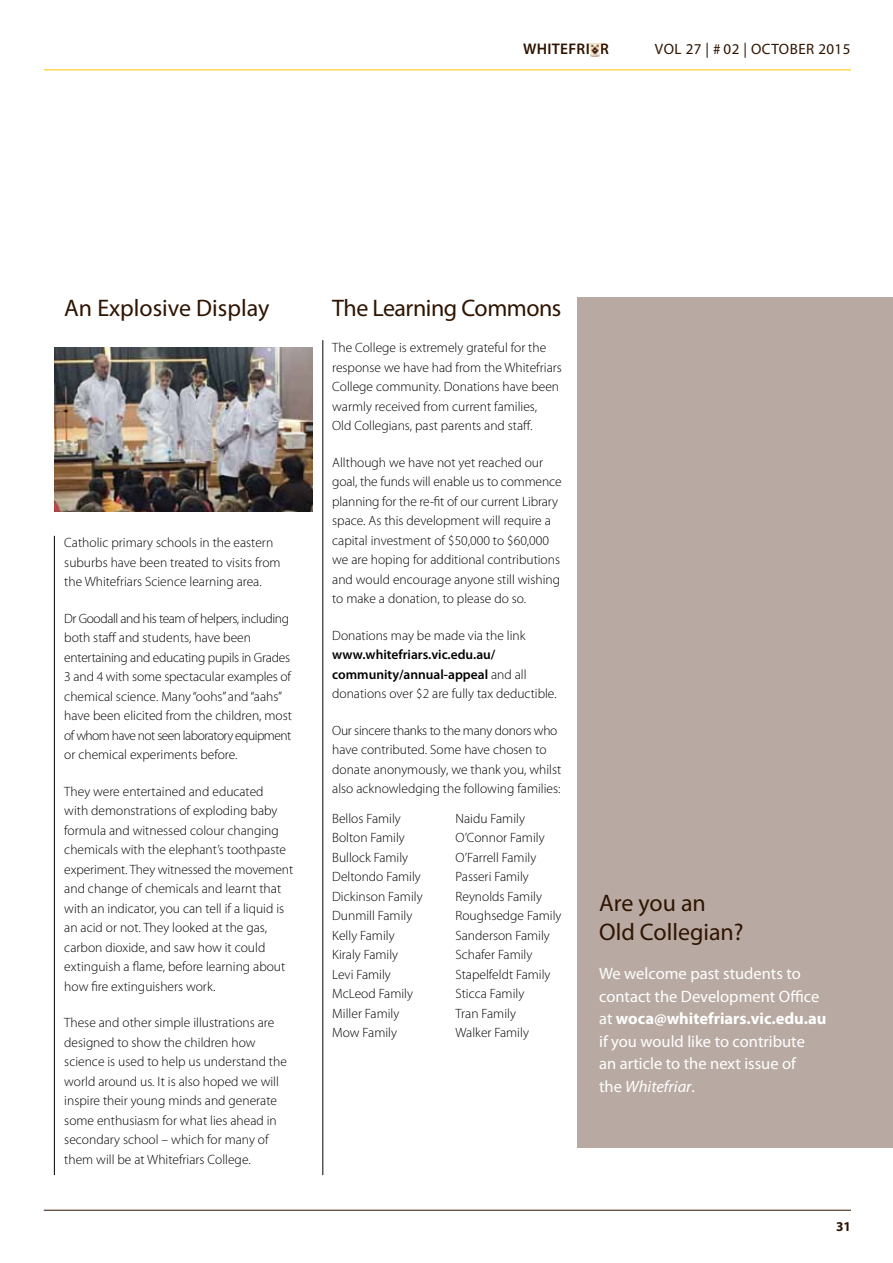
<style>
.page{position:relative;width:893px;height:1263px;background:#fff}
.page>*{position:absolute;margin:0;border:0;box-sizing:border-box;transform-origin:0 0}
.t1{font:24px/28.5px "Myriad Pro";letter-spacing:-.005em;color:#2f1401}
.t2{font:16.5px/22.5px "Myriad Pro";color:#fff}
.t3{font:600 15.45px "Myriad Pro";letter-spacing:.02em;color:#2f1401}
.t4{font:15px "Myriad Pro";letter-spacing:.03em;color:#2f1401}
.t5{font:300 13.5px/19.5px "Myriad Pro";color:#000}
.t6{font:600 13.5px/19.5px "Myriad Pro";color:#000}
.t7{font:700 13.5px "Myriad Pro";color:#2f1401}
.s1{font-weight:300}
.s2{font-weight:700}
.s3{font-style:italic}
</style>
<div class="page">
<hr style="left:44px;top:69px;width:807px;height:1px;background:#ffc20e">
<hr style="left:44px;top:1210px;width:807px;height:1px;background:#2f1401">
<svg style="left:589px;top:43px;width:12px;height:14px"></svg>
<svg style="left:590px;top:44px;width:10px;height:12px"></svg>
<div style="left:578px;top:298px;width:315px;height:850px;background:#b8aaa2"></div>
<hr style="left:54px;top:536px;width:1px;height:639px;background:#000">
<hr style="left:323px;top:340px;width:1px;height:835px;background:#000">
<img style="left:54px;top:347px;width:258px;height:165px">
<p class="t3" style="left:523px;top:39px;width:87px">WHITEFRIAR</p>
<p class="t4" style="left:655px;top:39px;width:197px">VOL 27 | # 02 | OCTOBER 2015</p>
<h1 class="t1" style="left:64px;top:293px;width:207px">An Explosive Display</h1>
<p class="t5" style="left:64px;top:533px;width:218px">Catholic primary schools in the eastern suburbs have been treated to visits from the Whitefriars Science learning area.</p>
<p class="t5" style="left:64px;top:609px;width:229px">Dr Goodall and his team of helpers, including both staff and students, have been entertaining and educating pupils in Grades 3 and 4 with some spectacular examples of chemical science. Many “oohs” and “aahs” have been elicited from the children, most of whom have not seen laboratory equipment or chemical experiments before.</p>
<p class="t5" style="left:64px;top:782px;width:230px">They were entertained and educated<br>with demonstrations of exploding baby formula and witnessed colour changing chemicals with the elephant’s toothpaste experiment. They witnessed the movement and change of chemicals and learnt that with an indicator, you can tell if a liquid is an acid or not. They looked at the gas, carbon dioxide, and saw how it could extinguish a flame, before learning about how fire extinguishers work.</p>
<p class="t5" style="left:64px;top:1013px;width:224px">These and other simple illustrations are designed to show the children how science is used to help us understand the world around us. It is also hoped we will inspire their young minds and generate some enthusiasm for what lies ahead in secondary school – which for many of them will be at Whitefriars College.</p>
<h1 class="t1" style="left:332px;top:293px;width:231px">The Learning Commons</h1>
<p class="t5" style="left:332px;top:338px;width:231px">The College is extremely grateful for the response we have had from the Whitefriars College community. Donations have been warmly received from current families,<br>Old Collegians, past parents and staff.</p>
<p class="t5" style="left:332px;top:453px;width:231px">Allthough we have not yet reached our goal, the funds will enable us to commence planning for the re-fit of our current Library space. As this development will require a capital investment of $50,000 to $60,000 we are hoping for additional contributions and would encourage anyone still wishing to make a donation, to please do so.</p>
<p class="t5" style="left:332px;top:626px;width:195px">Donations may be made via the link</p>
<p class="t6" style="left:332px;top:644px;width:226px">www.whitefriars.vic.edu.au/ community/annual-appeal <span class="s1">and all donations over $2 are fully tax deductible.</span></p>
<p class="t5" style="left:332px;top:721px;width:231px">Our sincere thanks to the many donors who have contributed. Some have chosen to donate anonymously, we thank you, whilst also acknowledging the following families:</p>
<p class="t5" style="left:332px;top:809px;width:92px">Bellos Family<br>Bolton Family<br>Bullock Family<br>Deltondo Family<br>Dickinson Family<br>Dunmill Family<br>Kelly Family<br>Kiraly Family<br>Levi Family<br>McLeod Family<br>Miller Family<br>Mow Family</p>
<p class="t5" style="left:455px;top:809px;width:107px">Naidu Family<br>O’Connor Family<br>O’Farrell Family<br>Passeri Family<br>Reynolds Family<br>Roughsedge Family<br>Sanderson Family<br>Schafer Family<br>Stapelfeldt Family<br>Sticca Family<br>Tran Family<br>Walker Family</p>
<h1 class="t1" style="left:599px;top:888px;width:146px">Are you an<br>Old Collegian?</h1>
<p class="t2" style="left:599px;top:962px;width:229px">We welcome past students to contact the Development Office at <span class="s2">woca@whitefriars.vic.edu.au </span>if you would like to contribute<br>an article to the next issue of<br>the <span class="s3">Whitefriar</span>.</p>
<p class="t7" style="left:836px;top:1217px;width:16px">31</p>
</div>
